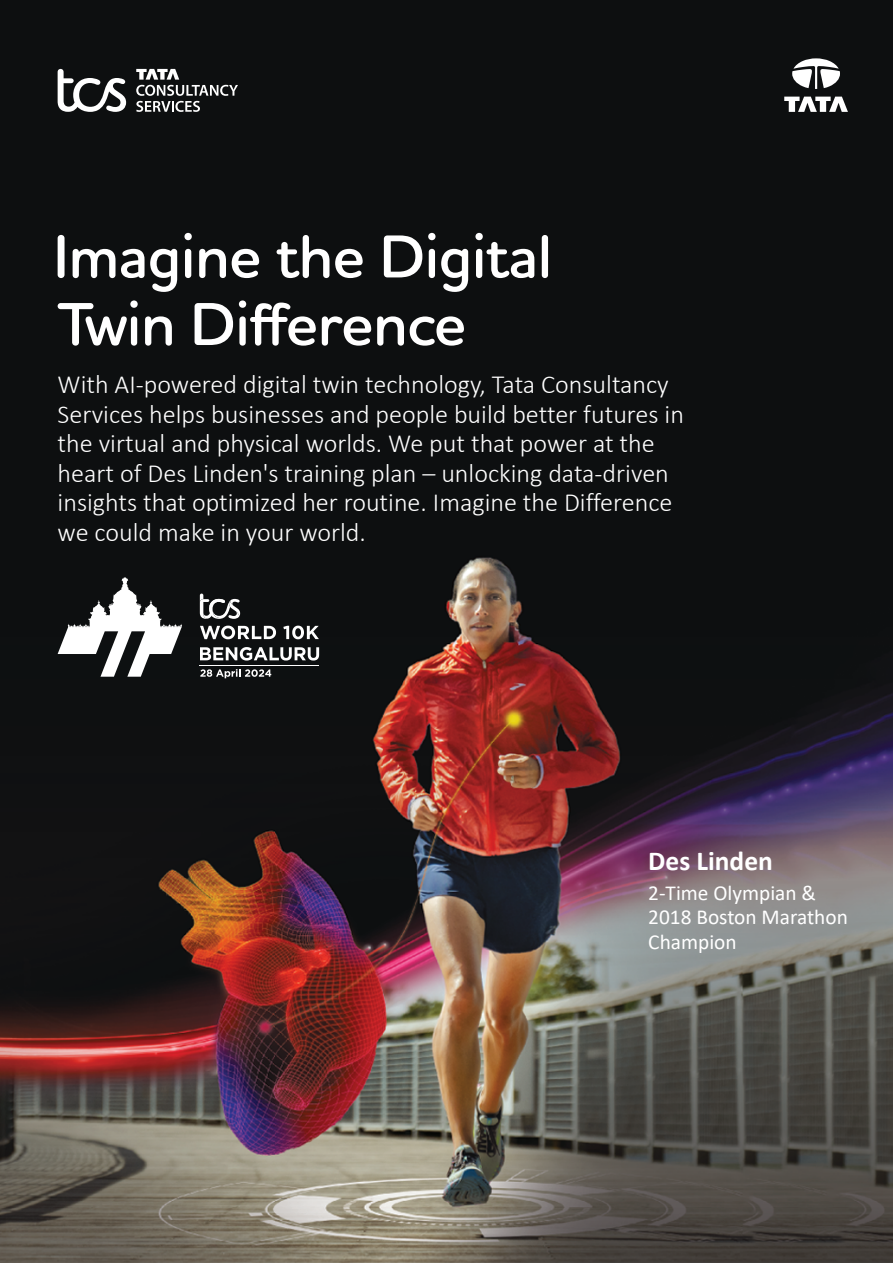
<style>
.page{position:relative;width:893px;height:1263px;background:#fff}
.page>*{position:absolute;margin:0;border:0;box-sizing:border-box;transform-origin:0 0}
.t1{font:700 27.45px "Calibri";color:#fff}
.t2{font:300 26.25px/29.4px "Calibri";color:#fff}
.t3{font:21.3px/24.5px "Calibri";color:#fff}
</style>
<div class="page">
<img style="left:0;top:1px;width:893px;height:1262px">
<svg style="left:136px;top:69px;width:102px;height:43px;background:#464748"></svg>
<svg style="left:58px;top:69px;width:68px;height:43px"></svg>
<svg style="left:784px;top:58px;width:64px;height:54px"></svg>
<svg style="left:58px;top:300px;width:406px;height:46px"></svg>
<svg style="left:58px;top:233px;width:490px;height:59px"></svg>
<svg style="left:200px;top:647px;width:119px;height:13px"></svg>
<svg style="left:200px;top:626px;width:76px;height:13px"></svg>
<svg style="left:283px;top:626px;width:36px;height:13px"></svg>
<svg style="left:200px;top:594px;width:40px;height:25px"></svg>
<svg style="left:200px;top:669px;width:71px;height:9px"></svg>
<hr style="left:200px;top:665px;width:119px;height:1px;background:#fff">
<svg style="left:58px;top:577px;width:124px;height:100px"></svg>
<p class="t2" style="left:58px;top:369px;width:628px">With AI-powered digital twin technology, Tata Consultancy Services helps businesses and people build better futures in the virtual and physical worlds. We put that power at the heart of Des Linden's training plan – unlocking data-driven insights that optimized her routine. Imagine the Difference we could make in your world.</p>
<p class="t1" style="left:648px;top:841px;width:126px">Des Linden</p>
<p class="t3" style="left:648px;top:880px;width:201px">2-Time Olympian &amp;<br>2018 Boston Marathon<br>Champion</p>
</div>
